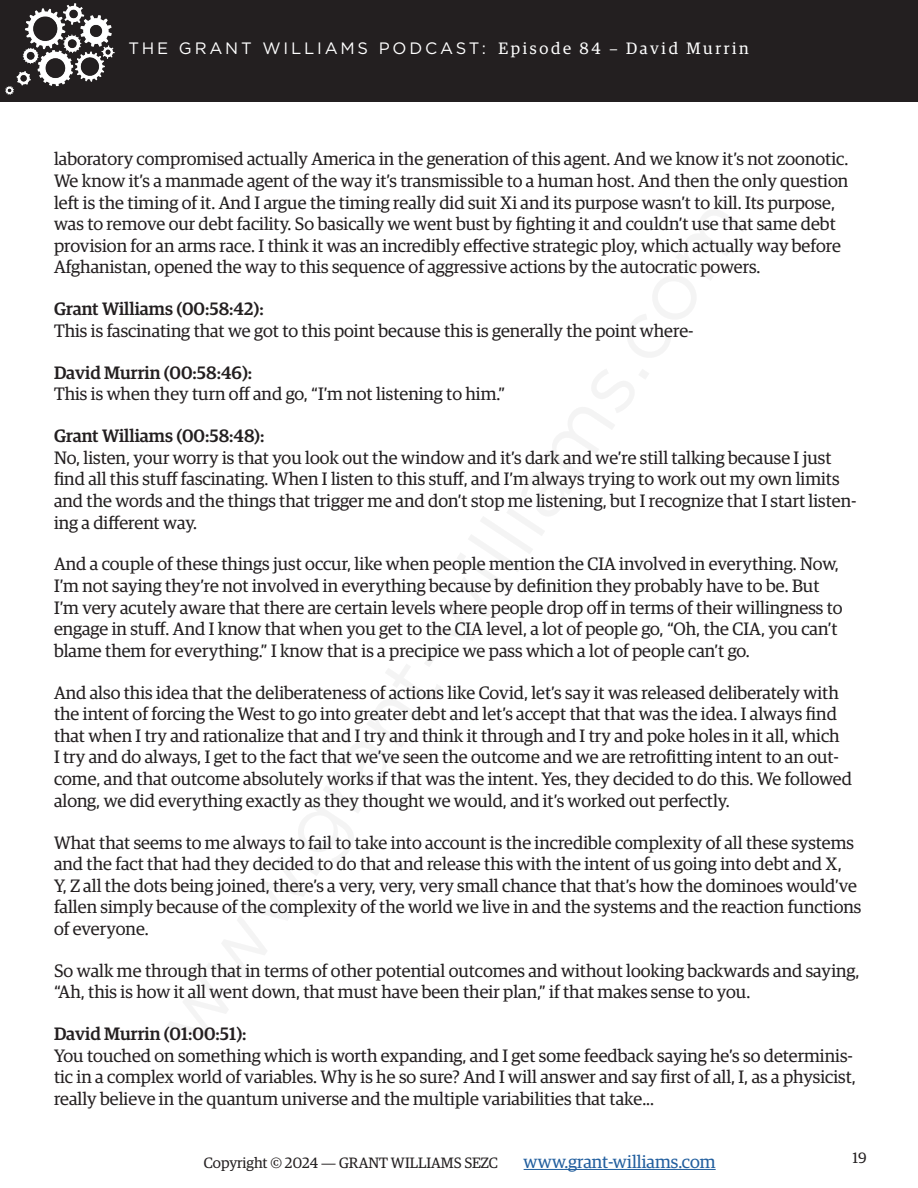
<style>
.page{position:relative;width:918px;height:1188px;background:#fff}
.page>*{position:absolute;margin:0;border:0;box-sizing:border-box;transform-origin:0 0}
.Body_Copy{font:18px/21.6px "Guardian Egyptian";color:#231f20}
.Speaker{font:500 18px "Guardian Egyptian";color:#231f20}
.t1{font:18px "Guardian Egyptian";color:#215e9e}
.t2{font:16.5px "Gotham";letter-spacing:.17em;color:#fff}
.t3{font:16.5px "Guardian Egyptian";letter-spacing:.16em;color:#fff}
.t4{font:15px "Guardian Egyptian";color:#231f20}
.s1{font-family:"Myriad Pro"}
</style>
<div class="page">
<hr style="left:524px;top:1169px;width:192px;height:1px;background:#215e9e">
<svg style="left:168px;top:209px;width:577px;height:828px"></svg>
<div style="left:0;top:0;width:918px;height:102px;background:#231f20"></div>
<img style="left:5px;top:4px;width:110px;height:91px">
<p class="t2" style="left:128px;top:38px;width:359px">THE GRANT WILLIAMS PODCAST:</p>
<p class="t3" style="left:499px;top:37px;width:252px">Episode 84 <span class="s1">–</span> David Murrin</p>
<p class="Body_Copy" style="left:54px;top:147px;width:796px">laboratory compromised actually America in the generation of this agent. And we know it’s not zoonotic.<br>We know it’s a manmade agent of the way it’s transmissible to a human host. And then the only question left is the timing of it. And I argue the timing really did suit Xi and its purpose wasn’t to kill. Its purpose, was to remove our debt facility. So basically we went bust by fighting it and couldn’t use that same debt provision for an arms race. I think it was an incredibly effective strategic ploy, which actually way before Afghanistan, opened the way to this sequence of aggressive actions by the autocratic powers.</p>
<p class="Speaker" style="left:54px;top:296px;width:211px">Grant Williams (00:58:42):</p>
<p class="Body_Copy" style="left:54px;top:319px;width:641px">This is fascinating that we got to this point because this is generally the point where-</p>
<p class="Speaker" style="left:54px;top:360px;width:200px">David Murrin (00:58:46):</p>
<p class="Body_Copy" style="left:54px;top:382px;width:453px">This is when they turn off and go, “I’m not listening to him.”</p>
<p class="Speaker" style="left:54px;top:423px;width:212px">Grant Williams (00:58:48):</p>
<p class="Body_Copy" style="left:54px;top:446px;width:804px">No, listen, your worry is that you look out the window and it’s dark and we’re still talking because I just find all this stuff fascinating. When I listen to this stuff, and I’m always trying to work out my own limits and the words and the things that trigger me and don’t stop me listening, but I recognize that I start listen&shy;ing a different way.</p>
<p class="Body_Copy" style="left:54px;top:552px;width:790px">And a couple of these things just occur, like when people mention the CIA involved in everything. Now, I’m not saying they’re not involved in everything because by definition they probably have to be. But I’m very acutely aware that there are certain levels where people drop off in terms of their willingness to engage in stuff. And I know that when you get to the CIA level, a lot of people go, “Oh, the CIA, you can’t blame them for everything.” I know that is a precipice we pass which a lot of people can’t go.</p>
<p class="Body_Copy" style="left:54px;top:680px;width:800px">And also this idea that the deliberateness of actions like Covid, let’s say it was released deliberately with the intent of forcing the West to go into greater debt and let’s accept that that was the idea. I always find that when I try and rationalize that and I try and think it through and I try and poke holes in it all, which<br>I try and do always, I get to the fact that we’ve seen the outcome and we are retrofitting intent to an out&shy;come, and that outcome absolutely works if that was the intent. Yes, they decided to do this. We followed along, we did everything exactly as they thought we would, and it’s worked out perfectly.</p>
<p class="Body_Copy" style="left:54px;top:830px;width:809px">What that seems to me always to fail to take into account is the incredible complexity of all these systems and the fact that had they decided to do that and release this with the intent of us going into debt and X,<br>Y, Z all the dots being joined, there’s a very, very, very small chance that that’s how the dominoes would’ve fallen simply because of the complexity of the world we live in and the systems and the reaction functions of everyone.</p>
<p class="Body_Copy" style="left:54px;top:959px;width:807px">So walk me through that in terms of other potential outcomes and without looking backwards and saying, “Ah, this is how it all went down, that must have been their plan,” if that makes sense to you.</p>
<p class="Speaker" style="left:54px;top:1021px;width:194px">David Murrin (01:00:51):</p>
<p class="Body_Copy" style="left:54px;top:1044px;width:803px">You touched on something which is worth expanding, and I get some feedback saying he’s so determinis&shy;tic in a complex world of variables. Why is he so sure? And I will answer and say first of all, I, as a physicist, really believe in the quantum universe and the multiple variabilities that take...</p>
<p class="t4" style="left:204px;top:1152px;width:296px">Copyright © 2024 <span class="s1">—</span> GRANT WILLIAMS SEZC</p>
<p class="t1" style="left:524px;top:1149px;width:194px">www.grant-williams.com</p>
<p class="t4" style="left:853px;top:1148px;width:16px">19</p>
</div>
